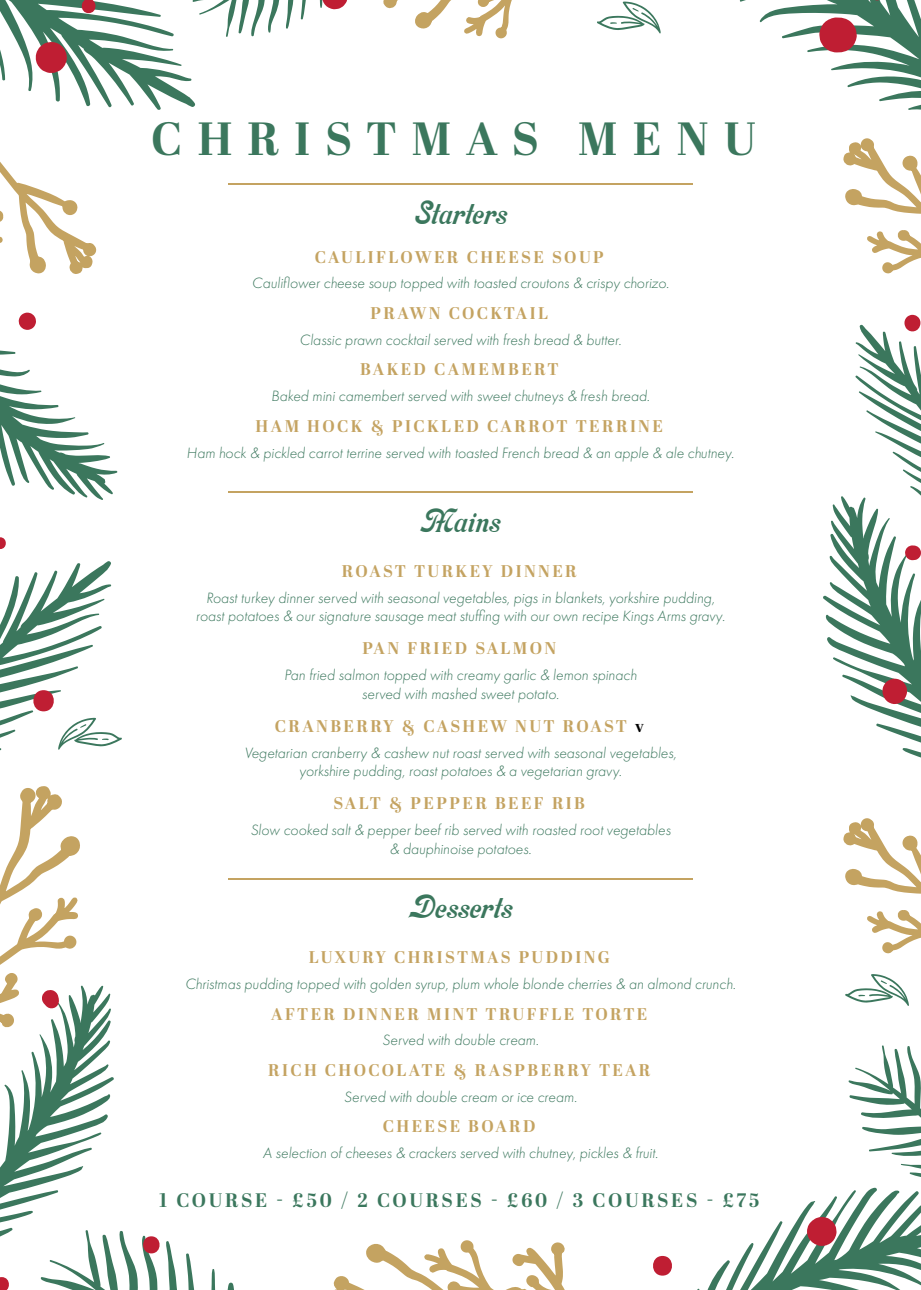
<style>
.page{position:relative;width:921px;height:1290px;background:#fff}
.page>*{position:absolute;margin:0;border:0;box-sizing:border-box;transform-origin:0 0}
.t1{font:700 46.5px "Abril Display";letter-spacing:.32em;color:#3b775d}
.t2{font:33.75px "Cosmopolitan";color:#3b775d}
.t3{font:700 19.5px "Abril Display";letter-spacing:.14em;color:#3b775d}
.t4{font:700 16.95px "Abril Display";letter-spacing:.14em;color:#c4a361}
.t5{font:italic 300 15.45px/18.6px "Futura PT";color:#3b775d;text-align:center}
.s1{color:#000001}
</style>
<div class="page">
<svg style="left:624px;top:0;width:296px;height:110px"></svg>
<svg style="left:383px;top:0;width:129px;height:39px"></svg>
<svg style="left:333px;top:1240px;width:232px;height:50px"></svg>
<hr style="left:228px;top:878px;width:464px;height:1px;background:#c4a361">
<hr style="left:228px;top:491px;width:464px;height:2px;background:#c4a361">
<hr style="left:228px;top:184px;width:464px;height:1px;background:#c4a361">
<svg style="left:597px;top:2px;width:63px;height:32px"></svg>
<svg style="left:819px;top:17px;width:37px;height:35px"></svg>
<svg style="left:869px;top:0;width:14px;height:1px"></svg>
<svg style="left:0;top:537px;width:6px;height:12px"></svg>
<svg style="left:823px;top:138px;width:97px;height:868px"></svg>
<svg style="left:0;top:0;width:351px;height:500px"></svg>
<svg style="left:653px;top:1045px;width:267px;height:245px"></svg>
<svg style="left:0;top:561px;width:253px;height:729px"></svg>
<h1 class="t1" style="left:151px;top:106px;width:606px">CHRISTMAS MENU</h1>
<h2 class="t2" style="left:414px;top:200px;width:95px">Starters</h2>
<p class="t4" style="left:315px;top:245px;width:290px">CAULIFLOWER CHEESE SOUP</p>
<p class="t5" style="left:252px;top:274px;width:419px">Cauliflower cheese soup topped with toasted croutons &amp; crispy chorizo.</p>
<p class="t4" style="left:370px;top:301px;width:179px">PRAWN COCKTAIL</p>
<p class="t5" style="left:299px;top:330px;width:323px">Classic prawn cocktail served with fresh bread &amp; butter.</p>
<p class="t4" style="left:360px;top:358px;width:200px">BAKED CAMEMBERT</p>
<p class="t5" style="left:271px;top:387px;width:380px">Baked mini camembert served with sweet chutneys &amp; fresh bread.</p>
<p class="t4" style="left:255px;top:414px;width:408px">HAM HOCK &amp; PICKLED CARROT TERRINE</p>
<p class="t5" style="left:186px;top:443px;width:549px">Ham hock &amp; pickled carrot terrine served with toasted French bread &amp; an apple &amp; ale chutney.</p>
<h2 class="t2" style="left:420px;top:507px;width:81px">Mains</h2>
<p class="t4" style="left:341px;top:559px;width:236px">ROAST TURKEY DINNER</p>
<p class="t5" style="left:196px;top:588px;width:530px">Roast turkey dinner served with seasonal vegetables, pigs in blankets, yorkshire pudding, roast potatoes &amp; our signature sausage meat stuffing with our own recipe Kings Arms gravy.</p>
<p class="t4" style="left:362px;top:636px;width:195px">PAN FRIED SALMON</p>
<p class="t5" style="left:284px;top:665px;width:354px">Pan fried salmon topped with creamy garlic &amp; lemon spinach served with mashed sweet potato.</p>
<p class="t4" style="left:275px;top:714px;width:370px">CRANBERRY &amp; CASHEW NUT ROAST <span class="s1">v</span></p>
<p class="t5" style="left:244px;top:743px;width:433px">Vegetarian cranberry &amp; cashew nut roast served with seasonal vegetables, yorkshire pudding, roast potatoes &amp; a vegetarian gravy.</p>
<p class="t4" style="left:333px;top:791px;width:253px">SALT &amp; PEPPER BEEF RIB</p>
<p class="t5" style="left:250px;top:820px;width:421px">Slow cooked salt &amp; pepper beef rib served with roasted root vegetables &amp; dauphinoise potatoes.</p>
<h2 class="t2" style="left:408px;top:893px;width:106px">Desserts</h2>
<p class="t4" style="left:308px;top:945px;width:302px">LUXURY CHRISTMAS PUDDING</p>
<p class="t5" style="left:185px;top:974px;width:552px">Christmas pudding topped with golden syrup, plum whole blonde cherries &amp; an almond crunch.</p>
<p class="t4" style="left:271px;top:1002px;width:377px">AFTER DINNER MINT TRUFFLE TORTE</p>
<p class="t5" style="left:382px;top:1031px;width:158px">Served with double cream.</p>
<p class="t4" style="left:268px;top:1058px;width:384px">RICH CHOCOLATE &amp; RASPBERRY TEAR</p>
<p class="t5" style="left:344px;top:1087px;width:234px">Served with double cream or ice cream.</p>
<p class="t4" style="left:383px;top:1114px;width:154px">CHEESE BOARD</p>
<p class="t5" style="left:263px;top:1143px;width:396px">A selection of cheeses &amp; crackers served with chutney, pickles &amp; fruit.</p>
<p class="t3" style="left:159px;top:1187px;width:601px">1 COURSE - £50 / 2 COURSES - £60 / 3 COURSES - £75</p>
</div>
